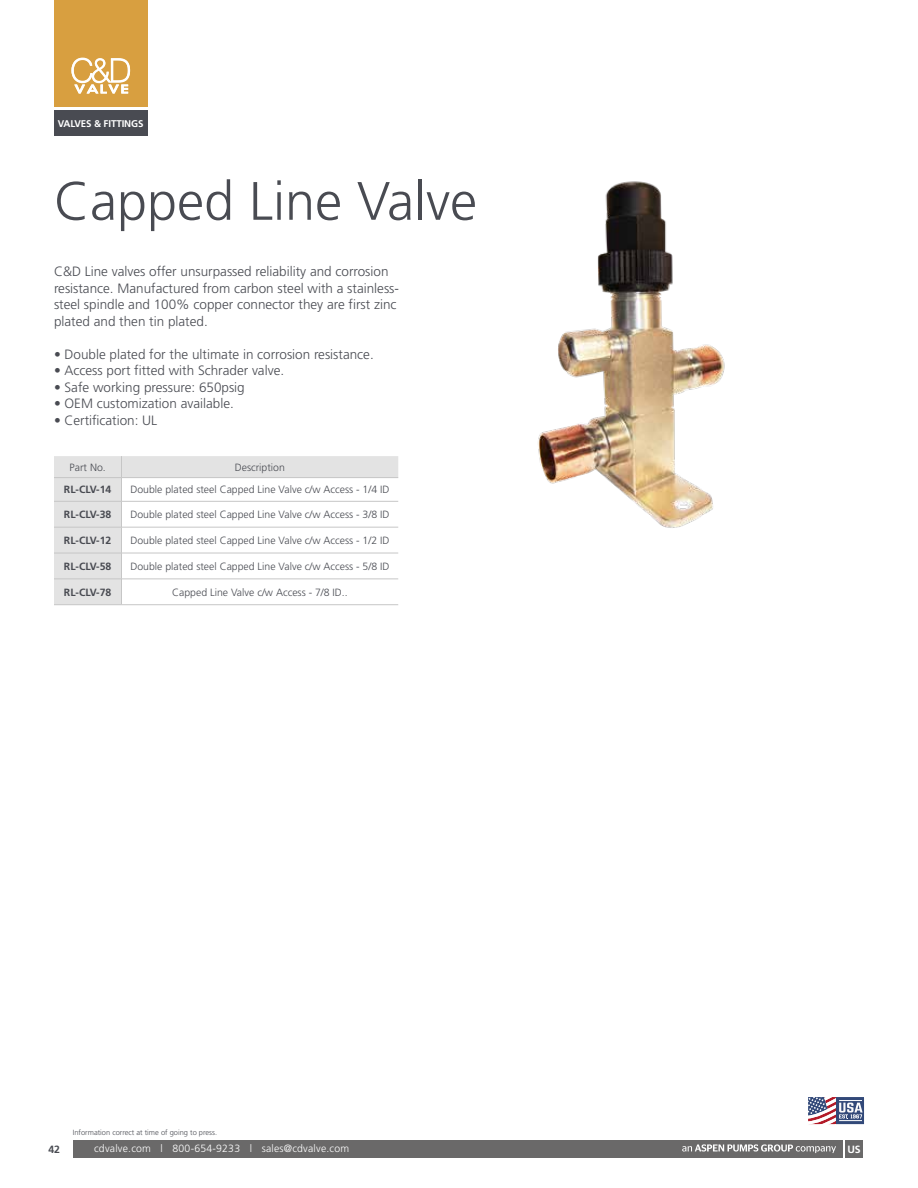
<style>
.page{position:relative;width:918px;height:1188px;background:#fff}
.page>*{position:absolute;margin:0;border:0;box-sizing:border-box;transform-origin:0 0}
.t1{font:300 54px "Frutiger LT Pro";color:#494b52}
.t2{font:300 13.5px/16.5px "Frutiger LT Pro";color:#494b52}
.t3{font:300 10.5px "Frutiger LT Pro";color:#494b52}
.t4{font:700 10.5px "Frutiger LT Pro";color:#494b52}
.t5{font:300 10.5px "Frutiger LT Pro";letter-spacing:.02em;color:#fff}
.t6{font:700 10.5px "Frutiger LT Pro";color:#fff}
.t7{font:700 9.75px "Frutiger LT Pro";letter-spacing:-.01em;color:#fff}
.t8{font:300 7.5px "Frutiger LT Pro";color:#494b52}
</style>
<div class="page">
<div style="left:73px;top:1140px;width:769px;height:17px;background:#6a6969"></div>
<div style="left:846px;top:1140px;width:17px;height:17px;background:#6a6969"></div>
<div style="left:806px;top:1095px;width:60px;height:30px;border:2px solid #fff"></div>
<svg style="left:807px;top:1096px;width:56px;height:29px"></svg>
<svg style="left:682px;top:1144px;width:154px;height:9px"></svg>
<svg style="left:54px;top:0;width:94px;height:136px;background:#bf9653"></svg>
<img style="left:538px;top:181px;width:187px;height:347px">
<svg style="left:54px;top:456px;width:344px;height:148px"></svg>
<hr style="left:54px;top:477px;width:68px;height:1px;background:#c6c6c6">
<hr style="left:122px;top:477px;width:276px;height:1px;background:#c6c6c6">
<svg style="left:121px;top:456px;width:1px;height:148px"></svg>
<hr style="left:54px;top:501px;width:68px;height:1px;background:#c6c6c6">
<hr style="left:122px;top:501px;width:276px;height:1px;background:#c6c6c6">
<hr style="left:54px;top:527px;width:68px;height:1px;background:#c6c6c6">
<hr style="left:122px;top:527px;width:276px;height:1px;background:#c6c6c6">
<hr style="left:54px;top:553px;width:68px;height:1px;background:#c6c6c6">
<hr style="left:122px;top:553px;width:276px;height:1px;background:#c6c6c6">
<hr style="left:54px;top:579px;width:68px;height:1px;background:#c6c6c6">
<hr style="left:122px;top:579px;width:276px;height:1px;background:#c6c6c6">
<hr style="left:54px;top:604px;width:68px;height:1px;background:#c6c6c6">
<hr style="left:122px;top:604px;width:276px;height:1px;background:#c6c6c6">
<p class="t7" style="left:58px;top:118px;width:87px">VALVES &amp; FITTINGS</p>
<h1 class="t1" style="left:54px;top:170px;width:425px">Capped Line Valve</h1>
<p class="t2" style="left:54px;top:263px;width:347px">C&amp;D Line valves offer unsurpassed reliability and corrosion resistance. Manufactured from carbon steel with a stainless&shy;steel spindle and 100% copper connector they are first zinc plated and then tin plated.</p>
<p class="t2" style="left:54px;top:346px;width:321px">• Double plated for the ultimate in corrosion resistance.</p>
<p class="t2" style="left:54px;top:362px;width:232px">• Access port fitted with Schrader valve.</p>
<p class="t2" style="left:54px;top:379px;width:192px">• Safe working pressure: 650psig</p>
<p class="t2" style="left:54px;top:395px;width:181px">• OEM customization available.</p>
<p class="t2" style="left:54px;top:412px;width:105px">• Certification: UL</p>
<p class="t3" style="left:70px;top:461px;width:38px">Part No.</p>
<p class="t3" style="left:235px;top:461px;width:52px">Description</p>
<p class="t4" style="left:64px;top:484px;width:49px">RL-CLV-14</p>
<p class="t3" style="left:130px;top:484px;width:261px">Double plated steel Capped Line Valve c/w Access - 1/4 ID</p>
<p class="t4" style="left:64px;top:508px;width:49px">RL-CLV-38</p>
<p class="t3" style="left:130px;top:508px;width:261px">Double plated steel Capped Line Valve c/w Access - 3/8 ID</p>
<p class="t4" style="left:64px;top:534px;width:49px">RL-CLV-12</p>
<p class="t3" style="left:130px;top:534px;width:261px">Double plated steel Capped Line Valve c/w Access - 1/2 ID</p>
<p class="t4" style="left:64px;top:560px;width:49px">RL-CLV-58</p>
<p class="t3" style="left:130px;top:560px;width:261px">Double plated steel Capped Line Valve c/w Access - 5/8 ID</p>
<p class="t4" style="left:64px;top:586px;width:49px">RL-CLV-78</p>
<p class="t3" style="left:172px;top:586px;width:177px">Capped Line Valve c/w Access - 7/8 ID..</p>
<p class="t8" style="left:73px;top:1128px;width:146px">Information correct at time of going to press.</p>
<p class="t4" style="left:48px;top:1143px;width:13px">42</p>
<p class="t5" style="left:94px;top:1142px;width:257px">cdvalve.com l 800-654-9233 l sales@cdvalve.com</p>
<p class="t6" style="left:847px;top:1143px;width:15px">US</p>
</div>
